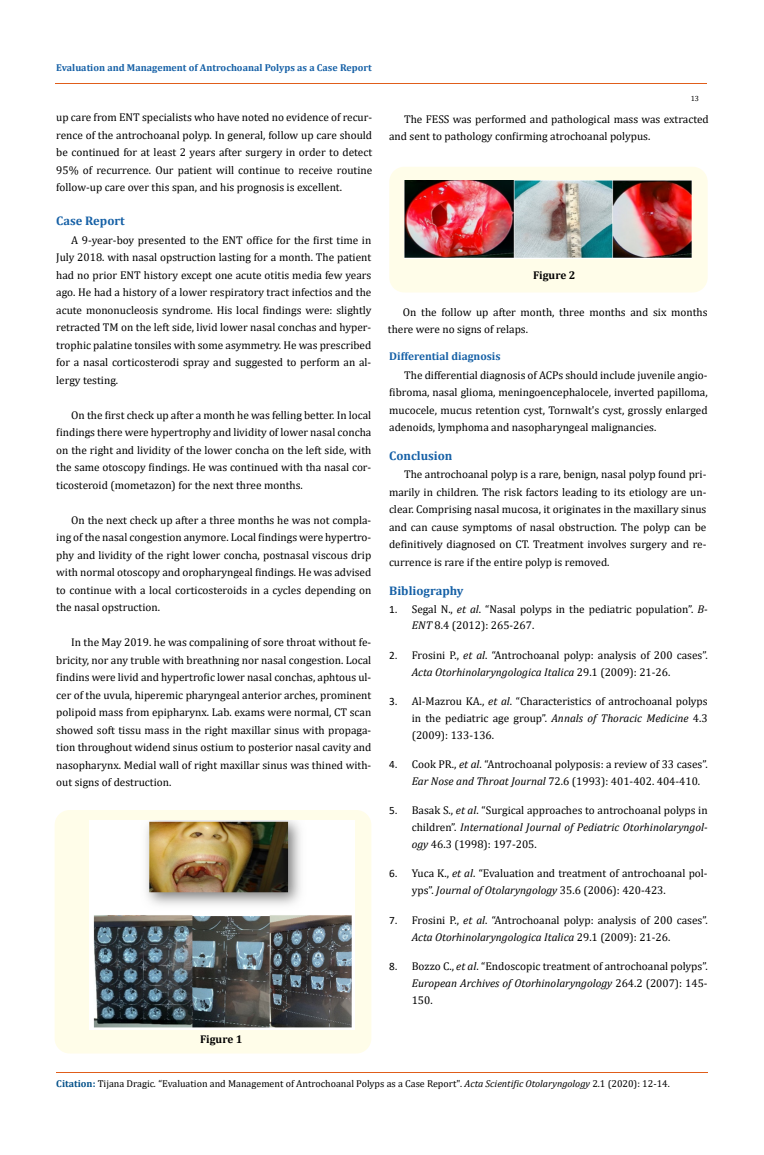
<style>
.page{position:relative;width:764px;height:1155px;background:#fff}
.page>*{position:absolute;margin:0;border:0;box-sizing:border-box;transform-origin:0 0}
.t1{font:700 12.5px "Cambria";color:#1560a6}
.t2{font:11.25px/17.5px "Cambria";color:#000;text-align:justify}
.t3{font:700 11.25px "Cambria";color:#1560a6}
.t4{font:700 11.25px "Cambria";color:#000}
.t5{font:10px "Cambria";color:#000}
.t6{font:700 10px "Cambria";color:#1560a6}
.t7{font:7.5px "Cambria";color:#000}
.s1{font-family:"Calibri"}
.s2{font-style:italic}
.s3{font-weight:700;color:#035089}
</style>
<div class="page">
<hr style="left:55px;top:84px;width:651px;height:1px;background:#e05d1a">
<div style="left:389px;top:167px;width:318px;height:126px;background:#fffde9;border-radius:15px"></div>
<div style="left:55px;top:810px;width:316px;height:244px;background:#fffde9;border-radius:15px"></div>
<img style="left:90px;top:820px;width:264px;height:210px">
<img style="left:404px;top:180px;width:288px;height:79px">
<hr style="left:56px;top:1072px;width:651px;height:1px;background:#e05d1a">
<p class="t6" style="left:56px;top:60px;width:317px">Evaluation and Management of Antrochoanal Polyps as a Case Report</p>
<p class="t2" style="left:56px;top:109px;width:317px">up care from ENT specialists who have noted no evidence of recur&shy;rence of the antrochoanal polyp. In general, follow up care should be continued for at least 2 years after surgery in order to detect 95% of recurrence. Our patient will continue to receive routine follow-up care over this span, and his prognosis is excellent.</p>
<p class="t1" style="left:56px;top:212px;width:70px">Case Report</p>
<p class="t2" style="left:56px;top:231px;width:317px;text-indent:15px">A 9-year-boy presented to the ENT office for the first time in July 2018. with nasal opstruction lasting for a month. The patient had no prior ENT history except one acute otitis media few years ago. He had a history of a lower respiratory tract infectios and the acute mononucleosis syndrome. His local findings were: slightly retracted TM on the left side, livid lower nasal conchas and hyper&shy;trophic palatine tonsiles with some asymmetry. He was prescribed for a nasal corticosterodi spray and suggested to perform an al&shy;lergy testing.</p>
<p class="t2" style="left:56px;top:406px;width:317px;text-indent:15px">On the first check up after a month he was felling better. In local findings there were hypertrophy and lividity of lower nasal concha on the right and lividity of the lower concha on the left side, with the same otoscopy findings. He was continued with tha nasal cor&shy;ticosteroid (mometazon) for the next three months.</p>
<p class="t2" style="left:56px;top:511px;width:317px;text-indent:15px">On the next check up after a three months he was not compla&shy;ing of the nasal congestion anymore. Local findings were hypertro&shy;phy and lividity of the right lower concha, postnasal viscous drip with normal otoscopy and oropharyngeal findings. He was advised to continue with a local corticosteroids in a cycles depending on the nasal opstruction.</p>
<p class="t2" style="left:56px;top:634px;width:317px;text-indent:15px">In the May 2019. he was compalining of sore throat without fe&shy;bricity, nor any truble with breathning nor nasal congestion. Local findins were livid and hypertrofic lower nasal conchas, aphtous ul&shy;cer of the uvula, hiperemic pharyngeal anterior arches, prominent polipoid mass from epipharynx. Lab. exams were normal, CT scan showed soft tissu mass in the right maxillar sinus with propaga&shy;tion throughout widend sinus ostium to posterior nasal cavity and nasopharynx. Medial wall of right maxillar sinus was thined with&shy;out signs of destruction.</p>
<p class="t4" style="left:200px;top:1031px;width:44px">Figure 1</p>
<p class="t7" style="left:690px;top:94px;width:10px">13</p>
<p class="t2" style="left:389px;top:110px;width:321px;text-indent:15px">The FESS was performed and pathological mass was extracted and sent to pathology confirming atrochoanal polypus.</p>
<p class="t4" style="left:533px;top:267px;width:44px">Figure 2</p>
<p class="t2" style="left:388px;top:303px;width:321px;text-indent:15px">On the follow up after month, three months and six months there were no signs of relaps.</p>
<p class="t3" style="left:389px;top:348px;width:113px">Differential diagnosis</p>
<p class="t2" style="left:389px;top:366px;width:320px;text-indent:15px">The differential diagnosis of ACPs should include juvenile angio&shy;fibroma, nasal glioma, meningoencephalocele, inverted papilloma, mucocele, mucus retention cyst, Tornwalt's cyst, grossly enlarged adenoids, lymphoma and nasopharyngeal malignancies.</p>
<p class="t2" style="left:389px;top:466px;width:319px;text-indent:15px">The antrochoanal polyp is a rare, benign, nasal polyp found pri&shy;marily in children. The risk factors leading to its etiology are un&shy;clear. Comprising nasal mucosa, it originates in the maxillary sinus and can cause symptoms of nasal obstruction. The polyp can be definitively diagnosed on CT. Treatment involves surgery and re&shy;currence is rare if the entire polyp is removed.</p>
<p class="t1" style="left:389px;top:447px;width:65px">Conclusion</p>
<p class="t1" style="left:389px;top:582px;width:76px">Bibliography</p>
<p class="t2" style="left:412px;top:600px;width:297px;line-height:16.9px;text-indent:-22px"><span class="s1">1.</span> Segal N., <span class="s2">et al</span>. “Nasal polyps in the pediatric population”. <span class="s2">B-<br>ENT</span> 8.4 (2012): 265-267.</p>
<p class="t2" style="left:412px;top:646px;width:297px;line-height:16.9px;text-indent:-22px"><span class="s1">2.</span> Frosini P., <span class="s2">et al</span>. “Antrochoanal polyp: analysis of 200 cases”.<br><span class="s2">Acta Otorhinolaryngologica Italica</span> 29.1 (2009): 21-26.</p>
<p class="t2" style="left:412px;top:693px;width:297px;line-height:16.9px;text-indent:-22px"><span class="s1">3.</span> Al-Mazrou KA., <span class="s2">et al</span>. “Characteristics of antrochoanal polyps in the pediatric age group”. <span class="s2">Annals of Thoracic Medicine</span> 4.3 (2009): 133-136.</p>
<p class="t2" style="left:412px;top:756px;width:297px;line-height:16.9px;text-indent:-22px"><span class="s1">4.</span> Cook PR., <span class="s2">et al</span>. “Antrochoanal polyposis: a review of 33 cases”.<br><span class="s2">Ear Nose and Throat Journal</span> 72.6 (1993): 401-402. 404-410.</p>
<p class="t2" style="left:412px;top:802px;width:297px;line-height:16.9px;text-indent:-22px"><span class="s1">5.</span> Basak S., <span class="s2">et al</span>. “Surgical approaches to antrochoanal polyps in children”. <span class="s2">International Journal of Pediatric Otorhinolaryngol&shy;ogy</span> 46.3 (1998): 197-205.</p>
<p class="t2" style="left:412px;top:865px;width:297px;line-height:16.9px;text-indent:-22px"><span class="s1">6.</span> Yuca K., <span class="s2">et al</span>. “Evaluation and treatment of antrochoanal pol&shy;yps”. <span class="s2">Journal of Otolaryngology</span> 35.6 (2006): 420-423.</p>
<p class="t2" style="left:412px;top:911px;width:297px;line-height:16.9px;text-indent:-22px"><span class="s1">7.</span> Frosini P., <span class="s2">et al</span>. “Antrochoanal polyp: analysis of 200 cases”.<br><span class="s2">Acta Otorhinolaryngologica Italica</span> 29.1 (2009): 21-26.</p>
<p class="t2" style="left:412px;top:958px;width:297px;line-height:16.9px;text-indent:-22px"><span class="s1">8.</span> Bozzo C., <span class="s2">et al</span>. “Endoscopic treatment of antrochoanal polyps”.<br><span class="s2">European Archives of Otorhinolaryngology</span> 264.2 (2007): 145- 150.</p>
<p class="t5" style="left:56px;top:1078px;width:615px"><span class="s3">Citation:</span> Tijana Dragic<span class="s2">.</span> “Evaluation and Management of Antrochoanal Polyps as a Case Report". <span class="s2">Acta Scientific Otolaryngology</span> 2.1 (2020): 12-14.</p>
</div>
